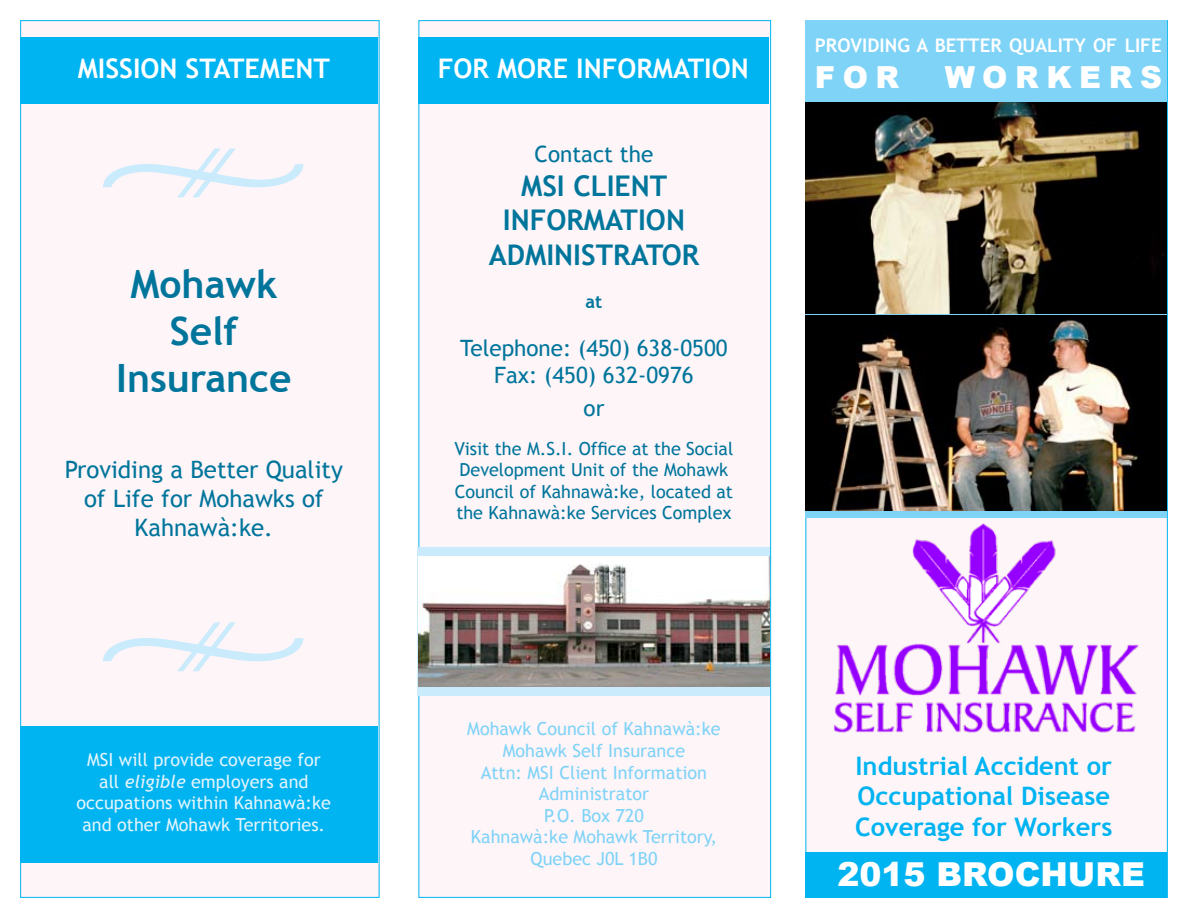
<style>
.page{position:relative;width:1188px;height:918px;background:#fff}
.page>*{position:absolute;margin:0;border:0;box-sizing:border-box;transform-origin:0 0}
.t1{font:171px "Times New Roman";color:#caebfc;scale:2.25 1}
.t2{font:69px "Times New Roman";color:#caebfc;scale:2.25 1}
.t3{font:700 39px/46.8px "Trebuchet MS";color:#00759b;text-align:center}
.t4{font:900 33px "Arial";color:#fff}
.t5{font:900 30.45px "Arial";letter-spacing:.25em;color:#fff}
.t6{font:700 28.5px/34.2px "Trebuchet MS";color:#00759b;text-align:center}
.t7{font:700 27px "Trebuchet MS";color:#fff}
.t8{font:700 25.5px/30.6px "Trebuchet MS";color:#00b4f1;text-align:justify}
.t9{font:24px/28.8px "Trebuchet MS";color:#00759b;text-align:center}
.t10{font:22.5px/27px "Trebuchet MS";color:#00759b;text-align:center}
.t11{font:700 18.75px "Trebuchet MS";color:#fff}
.t12{font:18px/21.6px "Trebuchet MS";color:#7ed3f7;text-align:center}
.t13{font:18px/21.6px "Trebuchet MS";color:#00759b}
.t14{font:18px/21.6px "Trebuchet MS";color:#e3f4fd;text-align:center}
.t15{font:700 18px "Trebuchet MS";color:#00759b}
.s1{font-style:italic}
</style>
<div class="page">
<div style="left:418px;top:20px;width:353px;height:878px;background:#fef5f9;border:1px solid #00b4f1"></div>
<div style="left:20px;top:20px;width:360px;height:878px;background:#fef5f9;border:1px solid #00b4f1"></div>
<div style="left:806px;top:20px;width:362px;height:878px;background:#fef5f9;border:1px solid #00b4f1"></div>
<div style="left:806px;top:20px;width:361px;height:498px;background:#7ed3f7"></div>
<div style="left:806px;top:852px;width:361px;height:46px;background:#00b4f1"></div>
<img style="left:834px;top:523px;width:305px;height:210px">
<img style="left:806px;top:315px;width:361px;height:195px">
<img style="left:806px;top:102px;width:361px;height:211px">
<div style="left:418px;top:37px;width:352px;height:67px;background:#00b4f1"></div>
<div style="left:20px;top:726px;width:358px;height:136px;background:#00b4f1"></div>
<div style="left:20px;top:37px;width:358px;height:67px;background:#00b4f1"></div>
<div style="left:417px;top:547px;width:353px;height:149px;background:#caebfc"></div>
<img style="left:418px;top:556px;width:352px;height:130px">
<h3 class="t7" style="left:78px;top:52px;width:254px">MISSION STATEMENT</h3>
<h2 class="t2" style="left:177px;top:127px;width:27px">//</h2>
<h1 class="t1" style="left:99px;top:48px;width:94px">~</h1>
<h3 class="t3" style="left:116px;top:261px;width:177px">Mohawk<br>Self<br>Insurance</h3>
<h3 class="t9" style="left:65px;top:456px;width:279px">Providing a Better Quality of Life for Mohawks of<br>Kahnawà:ke.</h3>
<h2 class="t2" style="left:177px;top:601px;width:27px">//</h2>
<h1 class="t1" style="left:99px;top:522px;width:94px">~</h1>
<p class="t14" style="left:77px;top:749px;width:256px">MSI will provide coverage for all <span class="s1">eligible</span> employers and occupations within Kahnawà:ke and other Mohawk Territories.</p>
<h3 class="t7" style="left:438px;top:52px;width:312px">FOR MORE INFORMATION</h3>
<p class="t10" style="left:535px;top:141px;width:120px">Contact the</p>
<h3 class="t6" style="left:489px;top:169px;width:212px">MSI CLIENT<br>INFORMATION<br>ADMINISTRATOR</h3>
<p class="t15" style="left:586px;top:290px;width:18px">at</p>
<p class="t10" style="left:460px;top:335px;width:269px">Telephone: (450) 638-0500<br>Fax: (450) 632-0976</p>
<p class="t10" style="left:584px;top:395px;width:22px">or</p>
<p class="t13" style="left:455px;top:438px;width:280px">Visit the M.S.I. Office at the Social Development Unit of the Mohawk Council of Kahnawà:ke, located at the Kahnawà:ke Services Complex</p>
<p class="t11" style="left:815px;top:34px;width:349px">PROVIDING A BETTER QUALITY OF LIFE</p>
<h3 class="t5" style="left:815px;top:55px;width:86px">FOR</h3>
<h3 class="t5" style="left:945px;top:55px;width:219px">WORKERS</h3>
<p class="t12" style="left:467px;top:718px;width:255px">Mohawk Council of Kahnawà:ke<br>Mohawk Self Insurance<br>Attn: MSI Client Information<br>Administrator<br>P.O. Box 720<br>Kahnawà:ke Mohawk Territory,<br>Quebec J0L 1B0</p>
<h3 class="t8" style="left:855px;top:750px;width:259px">Industrial Accident or Occupational Disease Coverage for Workers</h3>
<h3 class="t4" style="left:837px;top:850px;width:309px">2015 BROCHURE</h3>
</div>
